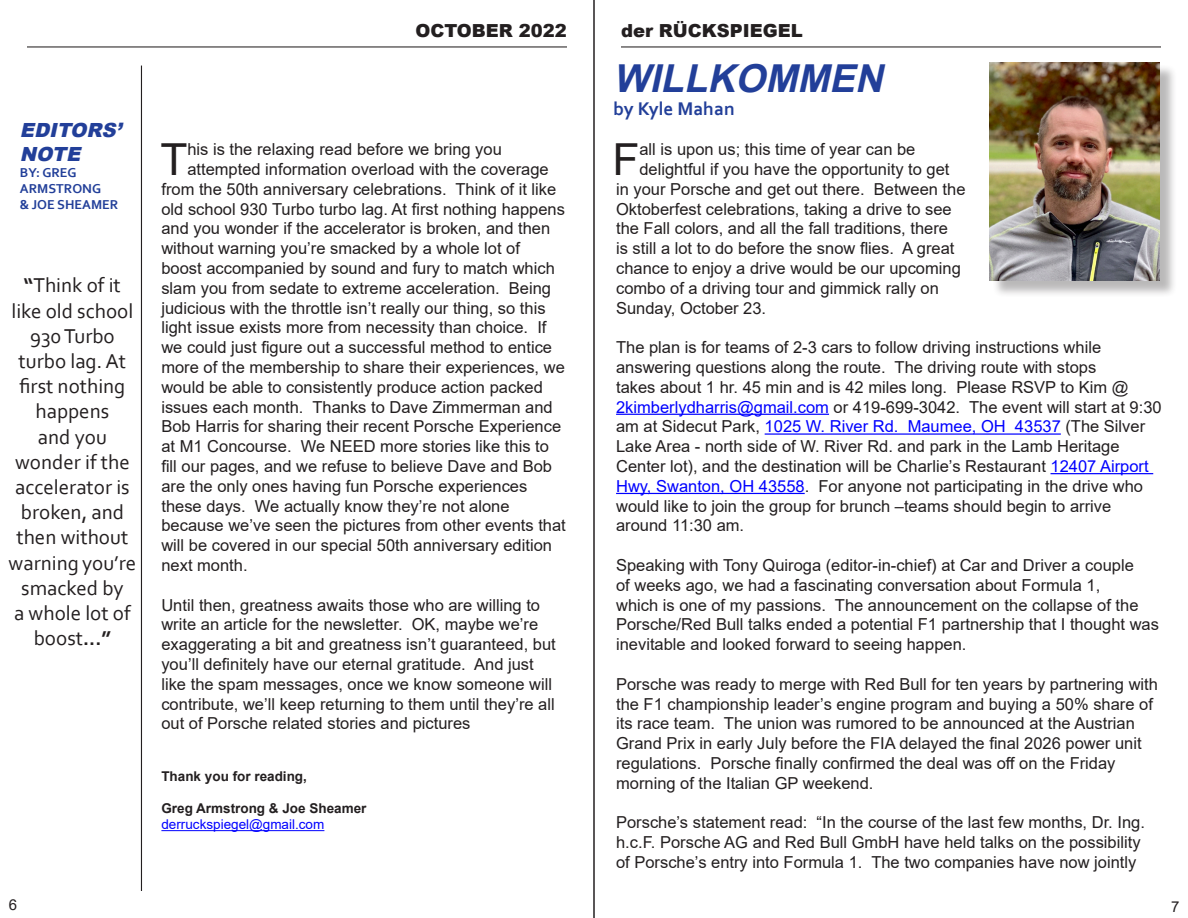
<style>
.page{position:relative;width:1188px;height:918px;background:#fff}
.page>*{position:absolute;margin:0;border:0;box-sizing:border-box;transform-origin:0 0}
.t1{font:44.1px "Arial";color:#231f20}
.t2{font:italic 700 38.55px "Arial";color:#223f99}
.t3{font:21px/25.2px "Corbel";color:#231f20;text-align:center}
.t4{font:italic 900 19.5px "Arial";color:#223f99}
.t5{font:700 19.2px "Corbel";color:#223f99}
.t6{font:900 18px "Arial";color:#231f20}
.t7{font:16.5px/19.8px "Arial";color:#231f20}
.t8{font:15px "Arial";color:#231f20}
.t9{font:700 13.5px "Arial";color:#231f20}
.t10{font:700 13.5px "Corbel";color:#223f99}
.t11{font:13.5px "Arial";color:#00f}
.s1{font-weight:700}
.s2{color:#00f}
</style>
<div class="page">
<hr style="left:621px;top:46px;width:540px;height:2px;background:#231f20">
<hr style="left:27px;top:46px;width:540px;height:2px;background:#231f20">
<hr style="left:594px;top:0;width:1px;height:918px;background:#231f20">
<hr style="left:141px;top:66px;width:1px;height:825px;background:#231f20">
<hr style="left:161px;top:830px;width:163px;height:1px;background:#00f">
<hr style="left:616px;top:414px;width:213px;height:1px;background:#00f">
<hr style="left:765px;top:433px;width:296px;height:2px;background:#00f">
<hr style="left:1051px;top:473px;width:102px;height:1px;background:#00f">
<hr style="left:616px;top:493px;width:189px;height:1px;background:#00f">
<div style="left:992px;top:64px;width:185px;height:234px;background:#231f20;opacity:.31"></div>
<img style="left:990px;top:62px;width:170px;height:218px">
<p class="t4" style="left:20px;top:116px;width:108px">EDITORS’</p>
<p class="t4" style="left:20px;top:140px;width:67px">NOTE</p>
<p class="t10" style="left:20px;top:164px;width:58px">BY: GREG</p>
<p class="t10" style="left:20px;top:180px;width:83px">ARMSTRONG</p>
<p class="t10" style="left:20px;top:197px;width:100px">&amp; JOE SHEAMER</p>
<p class="t3" style="left:8px;top:272px;width:129px"><span class="s1">“</span>Think of it like old school<br>930 Turbo turbo lag. At first nothing happens<br>and you wonder if the accelerator is broken, and then without warning you’re smacked by<br>a whole lot of boost<span class="s1">...”</span></p>
<p class="t8" style="left:9px;top:894px;width:10px">6</p>
<p class="t6" style="left:416px;top:18px;width:153px">OCTOBER 2022</p>
<p class="t6" style="left:621px;top:18px;width:183px">der RÜCKSPIEGEL</p>
<p class="t1" style="left:160px;top:129px;width:28px">T</p>
<p class="t7" style="left:187px;top:139px;width:316px">his is the relaxing read before we bring you</p>
<p class="t7" style="left:187px;top:159px;width:363px">attempted information overload with the coverage</p>
<p class="t7" style="left:161px;top:179px;width:396px">from the 50th anniversary celebrations. Think of it like</p>
<p class="t7" style="left:161px;top:199px;width:405px">old school 930 Turbo turbo lag. At first nothing happens</p>
<p class="t7" style="left:161px;top:219px;width:390px">and you wonder if the accelerator is broken, and then</p>
<p class="t7" style="left:161px;top:238px;width:360px">without warning you’re smacked by a whole lot of</p>
<p class="t7" style="left:161px;top:258px;width:395px">boost accompanied by sound and fury to match which</p>
<p class="t7" style="left:161px;top:278px;width:391px">slam you from sedate to extreme acceleration. Being</p>
<p class="t7" style="left:161px;top:298px;width:386px">judicious with the throttle isn’t really our thing, so this</p>
<p class="t7" style="left:161px;top:318px;width:387px">light issue exists more from necessity than choice. If</p>
<p class="t7" style="left:161px;top:337px;width:392px">we could just figure out a successful method to entice</p>
<p class="t7" style="left:161px;top:357px;width:405px">more of the membership to share their experiences, we</p>
<p class="t7" style="left:161px;top:377px;width:383px">would be able to consistently produce action packed</p>
<p class="t7" style="left:161px;top:397px;width:393px">issues each month. Thanks to Dave Zimmerman and</p>
<p class="t7" style="left:161px;top:417px;width:401px">Bob Harris for sharing their recent Porsche Experience</p>
<p class="t7" style="left:161px;top:436px;width:389px">at M1 Concourse. We NEED more stories like this to</p>
<p class="t7" style="left:161px;top:456px;width:392px">fill our pages, and we refuse to believe Dave and Bob</p>
<p class="t7" style="left:161px;top:476px;width:367px">are the only ones having fun Porsche experiences</p>
<p class="t7" style="left:161px;top:496px;width:350px">these days. We actually know they’re not alone</p>
<p class="t7" style="left:161px;top:516px;width:406px">because we’ve seen the pictures from other events that</p>
<p class="t7" style="left:161px;top:535px;width:392px">will be covered in our special 50th anniversary edition</p>
<p class="t7" style="left:161px;top:555px;width:88px">next month.</p>
<p class="t7" style="left:161px;top:595px;width:396px">Until then, greatness awaits those who are willing to write an article for the newsletter. OK, maybe we’re exaggerating a bit and greatness isn’t guaranteed, but you’ll definitely have our eternal gratitude. And just like the spam messages, once we know someone will contribute, we’ll keep returning to them until they’re all out of Porsche related stories and pictures</p>
<p class="t9" style="left:161px;top:766px;width:147px">Thank you for reading,</p>
<p class="t9" style="left:161px;top:799px;width:207px">Greg Armstrong &amp; Joe Sheamer</p>
<p class="t11" style="left:161px;top:815px;width:164px">derruckspiegel@gmail.com</p>
<p class="t2" style="left:613px;top:51px;width:283px">WILLKOMMEN</p>
<p class="t5" style="left:613px;top:97px;width:123px">by Kyle Mahan</p>
<p class="t1" style="left:612px;top:129px;width:28px">F</p>
<p class="t7" style="left:639px;top:139px;width:278px">all is upon us; this time of year can be</p>
<p class="t7" style="left:639px;top:159px;width:312px">delightful if you have the opportunity to get</p>
<p class="t7" style="left:616px;top:179px;width:351px">in your Porsche and get out there. Between the</p>
<p class="t7" style="left:616px;top:199px;width:337px">Oktoberfest celebrations, taking a drive to see</p>
<p class="t7" style="left:616px;top:219px;width:333px">the Fall colors, and all the fall traditions, there</p>
<p class="t7" style="left:616px;top:238px;width:340px">is still a lot to do before the snow flies. A great</p>
<p class="t7" style="left:616px;top:258px;width:346px">chance to enjoy a drive would be our upcoming</p>
<p class="t7" style="left:616px;top:278px;width:324px">combo of a driving tour and gimmick rally on</p>
<p class="t7" style="left:616px;top:298px;width:152px">Sunday, October 23.</p>
<p class="t7" style="left:616px;top:337px;width:547px">The plan is for teams of 2-3 cars to follow driving instructions while answering questions along the route. The driving route with stops<br>takes about 1 hr. 45 min and is 42 miles long. Please RSVP to Kim @ <span class="s2">2kimberlydharris@gmail.com</span> or 419-699-3042. The event will start at 9:30 am at Sidecut Park, <span class="s2">1025 W. River Rd. Maumee, OH 43537</span> (The Silver Lake Area - north side of W. River Rd. and park in the Lamb Heritage Center lot), and the destination will be Charlie’s Restaurant <span class="s2">12407 Airport Hwy, Swanton, OH 43558</span>. For anyone not participating in the drive who would like to join the group for brunch –teams should begin to arrive around 11:30 am.</p>
<p class="t7" style="left:616px;top:555px;width:544px">Speaking with Tony Quiroga (editor-in-chief) at Car and Driver a couple<br>of weeks ago, we had a fascinating conversation about Formula 1,<br>which is one of my passions. The announcement on the collapse of the Porsche/Red Bull talks ended a potential F1 partnership that I thought was inevitable and looked forward to seeing happen.</p>
<p class="t7" style="left:616px;top:674px;width:543px">Porsche was ready to merge with Red Bull for ten years by partnering with the F1 championship leader’s engine program and buying a 50% share of its race team. The union was rumored to be announced at the Austrian Grand Prix in early July before the FIA delayed the final 2026 power unit regulations. Porsche finally confirmed the deal was off on the Friday morning of the Italian GP weekend.</p>
<p class="t7" style="left:616px;top:813px;width:530px">Porsche’s statement read: “In the course of the last few months, Dr. Ing. h.c.F. Porsche AG and Red Bull GmbH have held talks on the possibility of Porsche’s entry into Formula 1. The two companies have now jointly</p>
<p class="t8" style="left:1171px;top:896px;width:10px">7</p>
</div>
